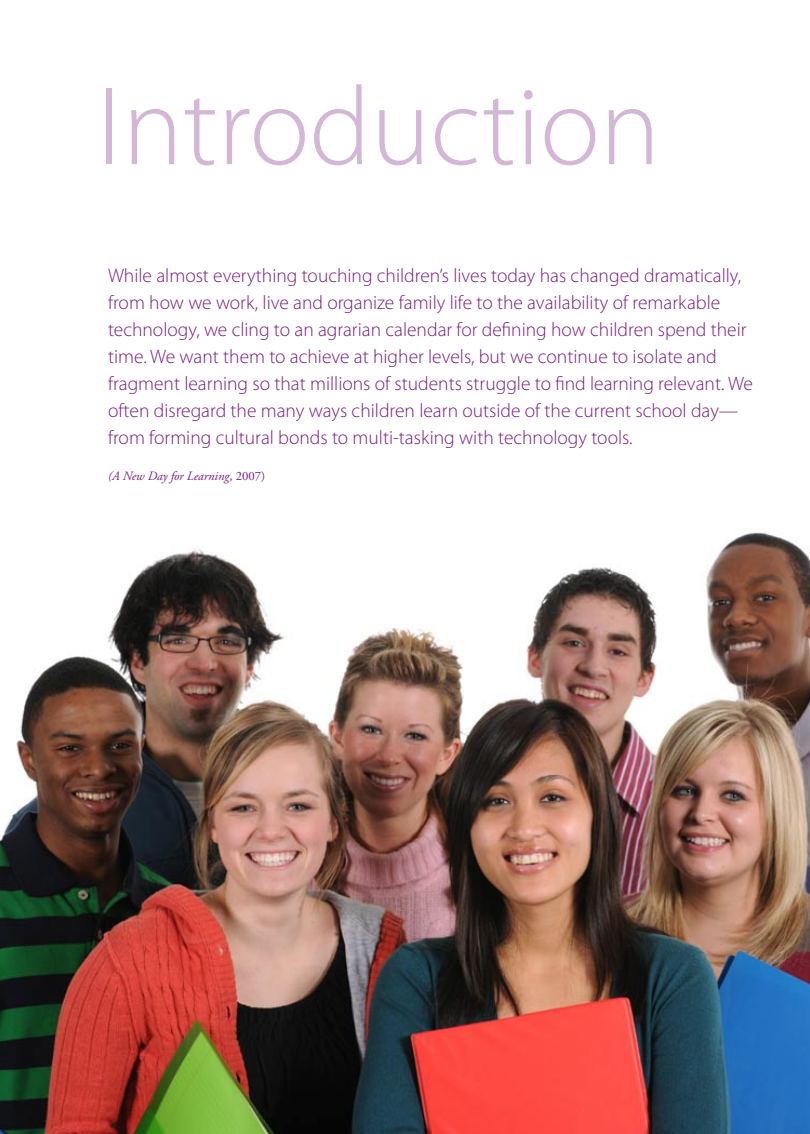
<style>
.page{position:relative;width:810px;height:1134px;background:#fff}
.page>*{position:absolute;margin:0;border:0;box-sizing:border-box;transform-origin:0 0}
.t1{font:300 112.5px "Myriad Pro";color:#d4b7d6}
.t2{font:300 19.5px/27px "Myriad Pro";color:#791d7e}
.t3{font:italic 12.75px "Adobe Garamond Pro";color:#791d7e}
.s1{font-style:normal}
</style>
<div class="page">
<img style="left:0;top:532px;width:810px;height:602px">
<h1 class="t1" style="left:97px;top:59px;width:565px">Introduction</h1>
<p class="t2" style="left:108px;top:261px;width:647px">While almost everything touching children’s lives today has changed dramatically, from how we work, live and organize family life to the availability of remarkable technology, we cling to an agrarian calendar for defining how children spend their time. We want them to achieve at higher levels, but we continue to isolate and fragment learning so that millions of students struggle to find learning relevant. We often disregard the many ways children learn outside of the current school day— from forming cultural bonds to multi-tasking with technology tools.</p>
<p class="t3" style="left:108px;top:469px;width:159px">(A New Day for Learning<span class="s1">, 2007)</span></p>
</div>
